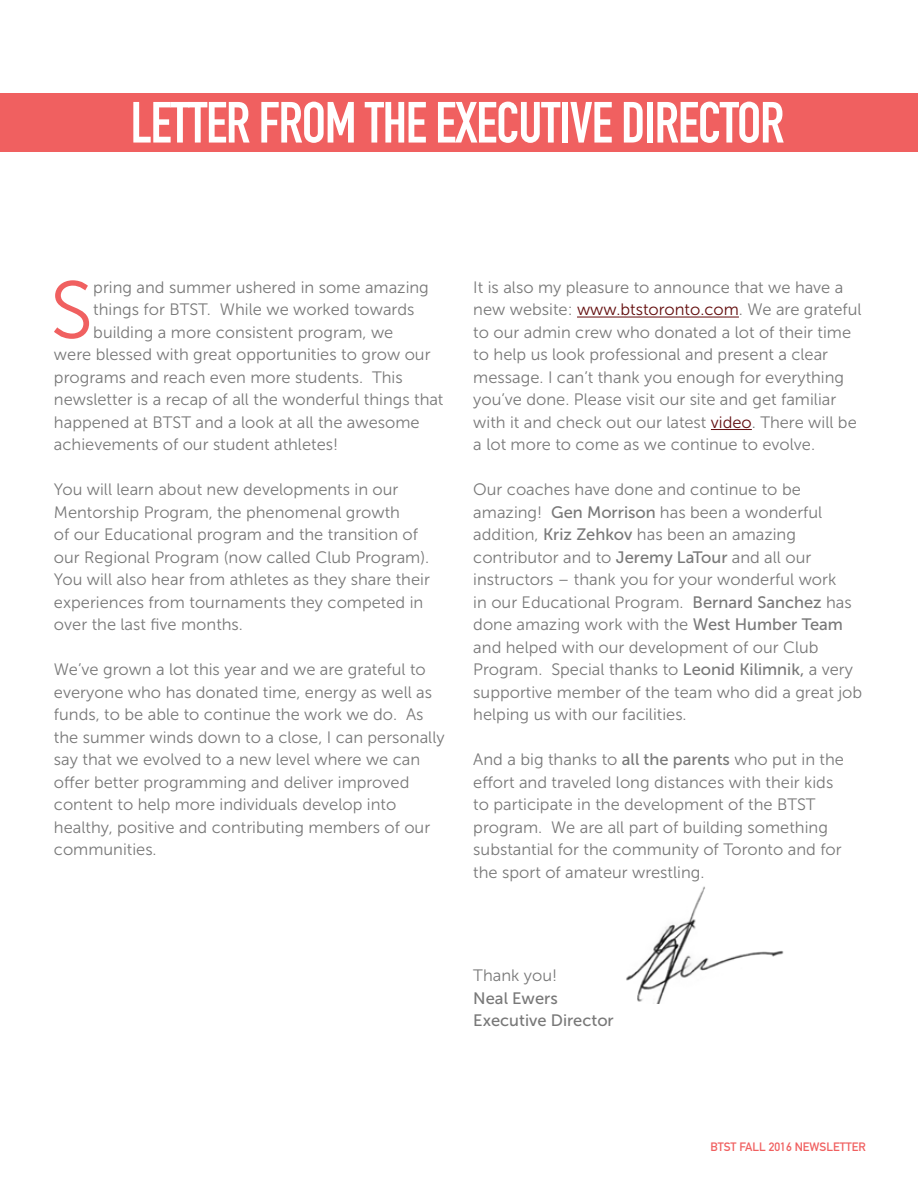
<style>
.page{position:relative;width:918px;height:1188px;background:#fff}
.page>*{position:absolute;margin:0;border:0;box-sizing:border-box;transform-origin:0 0}
.t1{font:80.55px "Museo Sans 300";color:#f06060}
.t2{font:57px "DIN Engschrift Std";letter-spacing:-.02em;color:#fff}
.t3{font:16.5px/22.5px "Museo Sans 300";color:#787878}
.t4{font:16.5px/22.5px "Museo Sans 500";color:#787878}
.t5{font:12px "DIN Mittelschrift Std";color:#f06060}
.s1{color:#630d0d}
.s2{color:#630f12}
.s3{font-family:"Museo Sans 500"}
</style>
<div class="page">
<div style="left:0;top:93px;width:918px;height:59px;background:#f06060"></div>
<hr style="left:577px;top:317px;width:162px;height:1px;background:#630d0d">
<hr style="left:711px;top:429px;width:41px;height:1px;background:#630f12">
<img style="left:626px;top:886px;width:158px;height:118px">
<h2 class="t2" style="left:131px;top:89px;width:655px">LETTER FROM THE EXECUTIVE DIRECTOR</h2>
<h1 class="t1" style="left:50px;top:267px;width:45px">S</h1>
<p class="t3" style="left:93px;top:276px;width:337px">pring and summer ushered in some amazing</p>
<p class="t3" style="left:93px;top:299px;width:323px">things for BTST. While we worked towards</p>
<p class="t3" style="left:93px;top:321px;width:302px">building a more consistent program, we</p>
<p class="t3" style="left:54px;top:344px;width:378px">were blessed with great opportunities to grow our</p>
<p class="t3" style="left:54px;top:366px;width:350px">programs and reach even more students. This</p>
<p class="t3" style="left:54px;top:389px;width:391px">newsletter is a recap of all the wonderful things that</p>
<p class="t3" style="left:54px;top:411px;width:367px">happened at BTST and a look at all the awesome</p>
<p class="t3" style="left:54px;top:434px;width:286px">achievements of our student athletes!</p>
<p class="t3" style="left:54px;top:479px;width:377px">You will learn about new developments in our Mentorship Program, the phenomenal growth<br>of our Educational program and the transition of our Regional Program (now called Club Program).<br>You will also hear from athletes as they share their experiences from tournaments they competed in over the last five months.</p>
<p class="t3" style="left:54px;top:659px;width:392px">We’ve grown a lot this year and we are grateful to everyone who has donated time, energy as well as funds, to be able to continue the work we do. As the summer winds down to a close, I can personally say that we evolved to a new level where we can offer better programming and deliver improved content to help more individuals develop into healthy, positive and contributing members of our communities.</p>
<p class="t3" style="left:473px;top:276px;width:390px">It is also my pleasure to announce that we have a new website: <span class="s1">www.btstoronto.com</span>. We are grateful to our admin crew who donated a lot of their time to help us look professional and present a clear message. I can’t thank you enough for everything you’ve done. Please visit our site and get familiar with it and check out our latest <span class="s2">video</span>. There will be a lot more to come as we continue to evolve.</p>
<p class="t3" style="left:473px;top:479px;width:390px">Our coaches have done and continue to be amazing! <span class="s3">Gen Morrison</span> has been a wonderful addition, <span class="s3">Kriz Zehkov</span> has been an amazing contributor and to <span class="s3">Jeremy LaTour</span> and all our instructors – thank you for your wonderful work<br>in our Educational Program. <span class="s3">Bernard Sanchez</span> has done amazing work with the <span class="s3">West Humber Team </span>and helped with our development of our Club Program. Special thanks to <span class="s3">Leonid Kilimnik,</span> a very supportive member of the team who did a great job helping us with our facilities.</p>
<p class="t3" style="left:473px;top:749px;width:372px">And a big thanks to <span class="s3">all the parents</span> who put in the effort and traveled long distances with their kids to participate in the development of the BTST program. We are all part of building something substantial for the community of Toronto and for the sport of amateur wrestling.</p>
<p class="t3" style="left:473px;top:965px;width:85px">Thank you!</p>
<p class="t4" style="left:473px;top:987px;width:142px">Neal Ewers<br>Executive Director</p>
<p class="t5" style="left:710px;top:1140px;width:157px">BTST FALL 2016 NEWSLETTER</p>
</div>
